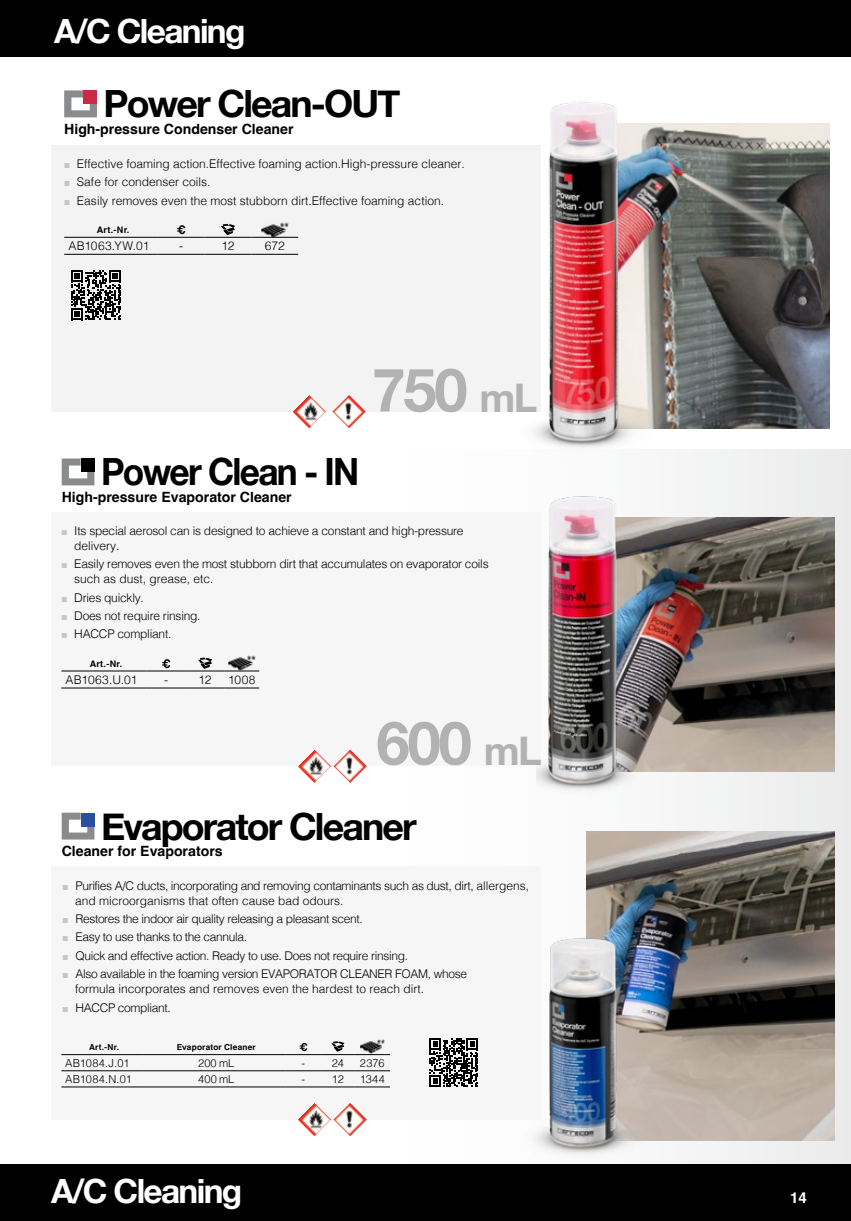
<style>
.page{position:relative;width:851px;height:1221px;background:#fff}
.page>*{position:absolute;margin:0;border:0;box-sizing:border-box;transform-origin:0 0}
.t1{font:700 60.15px "Helvetica Neue LT Std";letter-spacing:-.04em;color:#b3b2b2}
.t2{font:700 37.5px "Helvetica Neue";letter-spacing:-.05em;color:#000}
.t3{font:700 37.5px "Helvetica Neue";letter-spacing:-.05em;color:#000;scale:.94 1}
.t4{font:700 33.3px "Helvetica Neue";letter-spacing:-.05em;color:#fff}
.t5{font:700 15px "Helvetica";color:#fff}
.t6{font:700 14.1px "Helvetica";color:#000}
.t7{font:300 12px/15px "Helvetica";letter-spacing:-.02em;color:#000}
.t8{font:300 12px "Helvetica";color:#000}
.t9{font:300 12px "Helvetica";letter-spacing:.025em;color:#000}
.t10{font:300 12px "Helvetica";letter-spacing:.005em;color:#000}
.t11{font:700 12px "Helvetica";color:#000}
.t12{font:300 10.95px "Helvetica";color:#000}
.t13{font:700 10.95px "Helvetica";color:#000}
.t14{font:700 9px "Helvetica";letter-spacing:.03em;color:#000}
.t15{font:700 8.25px "Helvetica";letter-spacing:.025em;color:#000}
.s1{font-family:"Al Nile";font-weight:700;font-size:9px;color:#c6c6c6}
.s2{font-size:39.6px}
</style>
<div class="page">
<div style="left:324px;top:0;width:526px;height:1220px;background:linear-gradient(to right,#fff,#ececec)"></div>
<div style="left:0;top:57px;width:850px;height:392px;background:#fff"></div>
<hr style="left:850px;top:1164px;width:1px;height:56px;background:#000">
<div style="left:0;top:1164px;width:850px;height:56px;background:#000"></div>
<hr style="left:850px;top:0;width:1px;height:57px;background:#000">
<div style="left:0;top:0;width:850px;height:57px;background:#000"></div>
<div style="left:51px;top:512px;width:489px;height:254px;background:#f6f6f6"></div>
<div style="left:51px;top:145px;width:489px;height:267px;background:#f3f3f3"></div>
<img style="left:637px;top:517px;width:197px;height:254px">
<img style="left:333px;top:749px;width:34px;height:33px">
<img style="left:298px;top:750px;width:33px;height:32px">
<img style="left:586px;top:831px;width:248px;height:309px">
<div style="left:51px;top:865px;width:489px;height:254px;background:#f6f6f6"></div>
<img style="left:332px;top:395px;width:34px;height:33px">
<img style="left:293px;top:395px;width:33px;height:33px">
<svg style="left:64px;top:90px;width:33px;height:27px"></svg>
<div style="left:83px;top:90px;width:14px;height:14px;background:#c82b43"></div>
<hr style="left:64px;top:237px;width:94px;height:1px;background:#000">
<hr style="left:158px;top:237px;width:46px;height:1px;background:#000">
<hr style="left:204px;top:237px;width:47px;height:1px;background:#000">
<hr style="left:251px;top:237px;width:47px;height:1px;background:#000">
<hr style="left:64px;top:254px;width:94px;height:1px;background:#000">
<hr style="left:158px;top:254px;width:46px;height:1px;background:#000">
<hr style="left:204px;top:254px;width:47px;height:1px;background:#000">
<hr style="left:251px;top:254px;width:47px;height:1px;background:#000">
<svg style="left:221px;top:224px;width:14px;height:11px"></svg>
<img style="left:261px;top:222px;width:28px;height:15px">
<svg style="left:71px;top:270px;width:50px;height:50px"></svg>
<svg style="left:62px;top:458px;width:32px;height:27px"></svg>
<div style="left:81px;top:458px;width:13px;height:14px;background:#000"></div>
<hr style="left:61px;top:670px;width:85px;height:1px;background:#000">
<hr style="left:146px;top:670px;width:40px;height:1px;background:#000">
<hr style="left:186px;top:670px;width:38px;height:1px;background:#000">
<hr style="left:224px;top:670px;width:35px;height:1px;background:#000">
<hr style="left:61px;top:687px;width:85px;height:1px;background:#000">
<hr style="left:146px;top:687px;width:40px;height:1px;background:#000">
<hr style="left:186px;top:687px;width:38px;height:1px;background:#000">
<hr style="left:224px;top:687px;width:35px;height:1px;background:#000">
<svg style="left:198px;top:657px;width:14px;height:12px"></svg>
<img style="left:228px;top:655px;width:28px;height:16px">
<svg style="left:62px;top:812px;width:32px;height:27px"></svg>
<div style="left:81px;top:812px;width:13px;height:14px;background:#29509f"></div>
<hr style="left:61px;top:1054px;width:82px;height:1px;background:#000">
<hr style="left:143px;top:1054px;width:143px;height:1px;background:#000">
<hr style="left:286px;top:1054px;width:35px;height:1px;background:#000">
<hr style="left:321px;top:1054px;width:34px;height:1px;background:#000">
<hr style="left:355px;top:1054px;width:35px;height:1px;background:#000">
<hr style="left:61px;top:1070px;width:82px;height:1px;background:#000">
<hr style="left:143px;top:1070px;width:143px;height:1px;background:#000">
<hr style="left:286px;top:1070px;width:35px;height:1px;background:#000">
<hr style="left:321px;top:1070px;width:34px;height:1px;background:#000">
<hr style="left:355px;top:1070px;width:35px;height:1px;background:#000">
<hr style="left:61px;top:1086px;width:82px;height:1px;background:#000">
<hr style="left:143px;top:1086px;width:143px;height:1px;background:#000">
<hr style="left:286px;top:1086px;width:35px;height:1px;background:#000">
<hr style="left:321px;top:1086px;width:34px;height:1px;background:#000">
<hr style="left:355px;top:1086px;width:35px;height:1px;background:#000">
<svg style="left:331px;top:1041px;width:13px;height:10px"></svg>
<img style="left:360px;top:1039px;width:25px;height:14px">
<svg style="left:429px;top:1038px;width:40px;height:49px"></svg>
<img style="left:333px;top:1103px;width:34px;height:33px">
<img style="left:298px;top:1103px;width:33px;height:33px">
<img style="left:390px;top:101px;width:441px;height:356px">
<img style="left:536px;top:479px;width:101px;height:320px">
<img style="left:469px;top:910px;width:278px;height:254px">
<h3 class="t4" style="left:54px;top:5px;width:193px">A/C Cleaning</h3>
<h2 class="t2" style="left:104px;top:75px;width:298px">Power Clean-OUT</h2>
<p class="t6" style="left:64px;top:120px;width:231px">High-pressure Condenser Cleaner</p>
<p class="t8" style="left:64px;top:153px;width:402px"><span class="s1">■</span> Effective foaming action.Effective foaming action.High-pressure cleaner.</p>
<p class="t8" style="left:64px;top:172px;width:148px"><span class="s1">■</span> Safe for condenser coils.</p>
<p class="t8" style="left:64px;top:190px;width:381px"><span class="s1">■</span> Easily removes even the most stubborn dirt.Effective foaming action.</p>
<p class="t14" style="left:97px;top:224px;width:34px">Art.-Nr.</p>
<p class="t11" style="left:177px;top:222px;width:10px">€</p>
<p class="t9" style="left:68px;top:235px;width:82px">AB1063.YW.01</p>
<p class="t7" style="left:179px;top:237px;width:5px">-</p>
<p class="t7" style="left:221px;top:237px;width:14px">12</p>
<p class="t7" style="left:265px;top:237px;width:21px">672</p>
<h1 class="t1" style="left:372px;top:353px;width:167px">750 <span class="s2">mL</span></h1>
<h2 class="t3" style="left:101px;top:442px;width:276px">Power Clean - IN</h2>
<p class="t6" style="left:62px;top:488px;width:231px">High-pressure Evaporator Cleaner</p>
<p class="t7" style="left:74px;top:522px;width:391px;text-indent:-13px"><span class="s1">■</span> Its special aerosol can is designed to achieve a constant and high-pressure delivery.</p>
<p class="t7" style="left:74px;top:555px;width:416px;text-indent:-13px"><span class="s1">■</span> Easily removes even the most stubborn dirt that accumulates on evaporator coils such as dust, grease, etc.</p>
<p class="t7" style="left:61px;top:589px;width:84px"><span class="s1">■</span> Dries quickly.</p>
<p class="t7" style="left:61px;top:607px;width:141px"><span class="s1">■</span> Does not require rinsing.</p>
<p class="t7" style="left:61px;top:625px;width:112px"><span class="s1">■</span> HACCP compliant.</p>
<p class="t14" style="left:90px;top:658px;width:34px">Art.-Nr.</p>
<p class="t11" style="left:162px;top:656px;width:10px">€</p>
<p class="t10" style="left:66px;top:669px;width:73px">AB1063.U.01</p>
<p class="t7" style="left:164px;top:671px;width:5px">-</p>
<p class="t7" style="left:199px;top:671px;width:14px">12</p>
<p class="t7" style="left:228px;top:671px;width:29px">1008</p>
<h1 class="t1" style="left:376px;top:706px;width:167px">600 <span class="s2">mL</span></h1>
<h2 class="t2" style="left:101px;top:796px;width:317px">Evaporator Cleaner</h2>
<p class="t6" style="left:62px;top:842px;width:162px">Cleaner for Evaporators</p>
<p class="t7" style="left:75px;top:876px;width:455px;text-indent:-13px"><span class="s1">■</span> Purifies A/C ducts, incorporating and removing contaminants such as dust, dirt, allergens, and microorganisms that often cause bad odours.</p>
<p class="t7" style="left:62px;top:910px;width:302px"><span class="s1">■</span> Restores the indoor air quality releasing a pleasant scent.</p>
<p class="t7" style="left:62px;top:928px;width:186px"><span class="s1">■</span> Easy to use thanks to the cannula.</p>
<p class="t7" style="left:62px;top:947px;width:347px"><span class="s1">■</span> Quick and effective action. Ready to use. Does not require rinsing.</p>
<p class="t7" style="left:75px;top:965px;width:393px;text-indent:-13px"><span class="s1">■</span> Also available in the foaming version EVAPORATOR CLEANER FOAM, whose formula incorporates and removes even the hardest to reach dirt.</p>
<p class="t7" style="left:62px;top:998px;width:110px"><span class="s1">■</span> HACCP compliant.</p>
<p class="t15" style="left:89px;top:1041px;width:31px">Art.-Nr.</p>
<p class="t15" style="left:177px;top:1041px;width:80px">Evaporator Cleaner</p>
<p class="t13" style="left:299px;top:1040px;width:10px">€</p>
<p class="t12" style="left:65px;top:1053px;width:66px">AB1084.J.01</p>
<p class="t12" style="left:198px;top:1053px;width:38px">200 mL</p>
<p class="t12" style="left:301px;top:1053px;width:5px">-</p>
<p class="t12" style="left:332px;top:1053px;width:14px">24</p>
<p class="t12" style="left:360px;top:1053px;width:26px">2376</p>
<p class="t12" style="left:65px;top:1069px;width:68px">AB1084.N.01</p>
<p class="t12" style="left:198px;top:1069px;width:38px">400 mL</p>
<p class="t12" style="left:301px;top:1069px;width:5px">-</p>
<p class="t12" style="left:332px;top:1069px;width:13px">12</p>
<p class="t12" style="left:360px;top:1069px;width:27px">1344</p>
<h3 class="t4" style="left:51px;top:1164px;width:193px">A/C Cleaning</h3>
<p class="t5" style="left:790px;top:1187px;width:18px">14</p>
</div>
